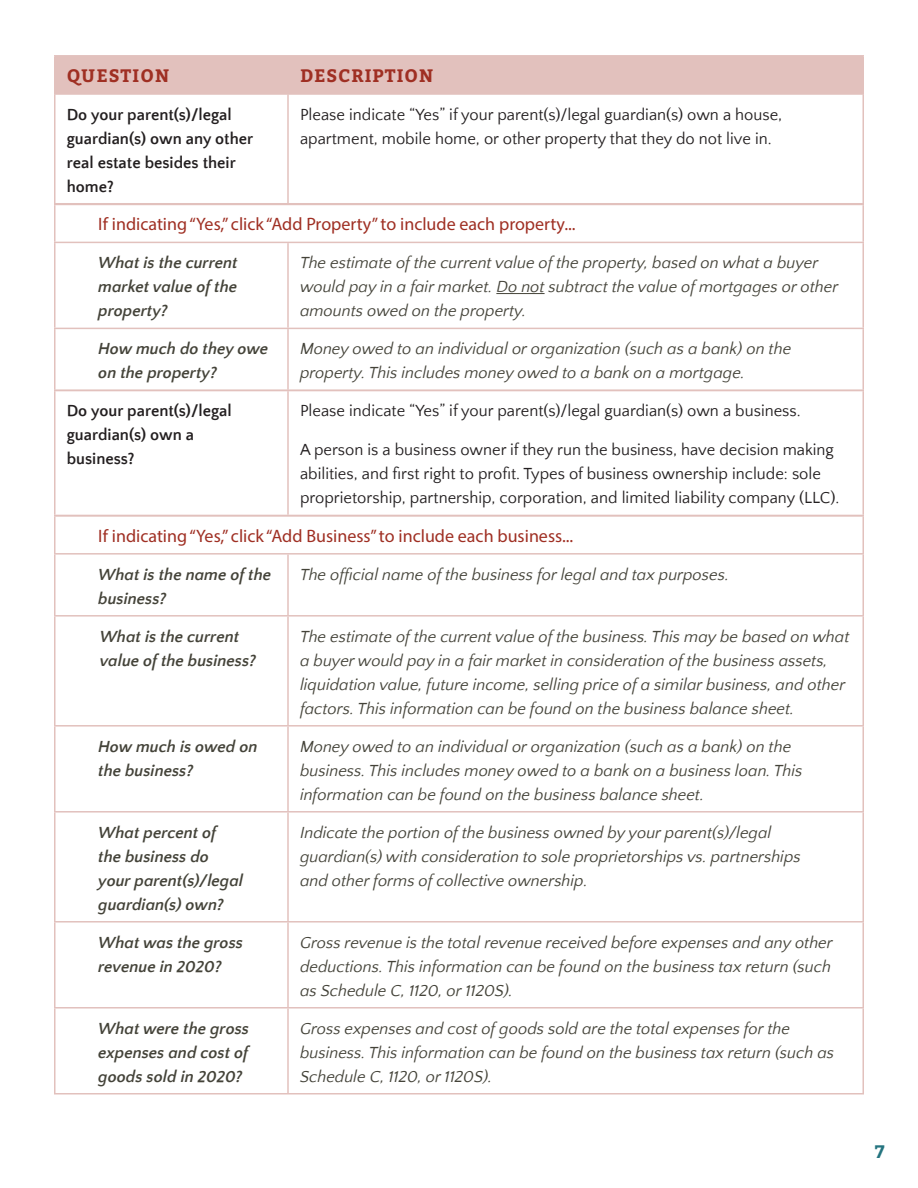
<style>
.page{position:relative;width:918px;height:1188px;background:#fff}
.page>*{position:absolute;margin:0;border:0;box-sizing:border-box;transform-origin:0 0}
.t1{font:18px "Myriad Pro";color:#9f2f23}
.Gold_heading_bold{font:700 18px "Bitter";letter-spacing:.06em;color:#9f2f23}
.t2{font:700 18px "Bitter";color:#24747f}
.t3{font:italic 16.5px/24px "Quattrocento Sans";color:#444339}
.t4{font:16.5px/24px "Quattrocento Sans";color:#231f20}
.t5{font:italic 700 16.5px/24px "Quattrocento Sans";color:#444339}
.t6{font:700 16.5px/24px "Quattrocento Sans";color:#231f20}
</style>
<div class="page">
<hr style="left:54px;top:94px;width:2px;height:109px;background:#e2c1bd">
<hr style="left:287px;top:94px;width:2px;height:109px;background:#e2c1bd">
<hr style="left:862px;top:94px;width:2px;height:109px;background:#e2c1bd">
<hr style="left:54px;top:203px;width:234px;height:1px;background:#e2c1bd">
<hr style="left:288px;top:203px;width:576px;height:1px;background:#e2c1bd">
<hr style="left:54px;top:204px;width:234px;height:1px;background:#e2c1bd">
<hr style="left:54px;top:205px;width:2px;height:37px;background:#e2c1bd">
<hr style="left:288px;top:204px;width:576px;height:1px;background:#e2c1bd">
<hr style="left:862px;top:205px;width:2px;height:37px;background:#e2c1bd">
<hr style="left:54px;top:242px;width:234px;height:1px;background:#e2c1bd">
<hr style="left:54px;top:243px;width:2px;height:85px;background:#e2c1bd">
<hr style="left:288px;top:242px;width:576px;height:1px;background:#e2c1bd">
<hr style="left:287px;top:243px;width:2px;height:85px;background:#e2c1bd">
<hr style="left:862px;top:243px;width:2px;height:85px;background:#e2c1bd">
<hr style="left:54px;top:328px;width:234px;height:1px;background:#e2c1bd">
<hr style="left:54px;top:329px;width:2px;height:61px;background:#e2c1bd">
<hr style="left:288px;top:328px;width:576px;height:1px;background:#e2c1bd">
<hr style="left:287px;top:329px;width:2px;height:61px;background:#e2c1bd">
<hr style="left:862px;top:329px;width:2px;height:61px;background:#e2c1bd">
<hr style="left:496px;top:293px;width:49px;height:1px;background:#444339">
<hr style="left:54px;top:390px;width:234px;height:1px;background:#e2c1bd">
<hr style="left:54px;top:391px;width:2px;height:124px;background:#e2c1bd">
<hr style="left:288px;top:390px;width:576px;height:1px;background:#e2c1bd">
<hr style="left:287px;top:391px;width:2px;height:124px;background:#e2c1bd">
<hr style="left:862px;top:391px;width:2px;height:124px;background:#e2c1bd">
<hr style="left:54px;top:515px;width:234px;height:2px;background:#e2c1bd">
<hr style="left:54px;top:517px;width:2px;height:36px;background:#e2c1bd">
<hr style="left:288px;top:515px;width:576px;height:2px;background:#e2c1bd">
<hr style="left:862px;top:517px;width:2px;height:36px;background:#e2c1bd">
<hr style="left:54px;top:553px;width:234px;height:2px;background:#e2c1bd">
<hr style="left:54px;top:555px;width:2px;height:60px;background:#e2c1bd">
<hr style="left:288px;top:553px;width:576px;height:2px;background:#e2c1bd">
<hr style="left:287px;top:555px;width:2px;height:60px;background:#e2c1bd">
<hr style="left:862px;top:555px;width:2px;height:60px;background:#e2c1bd">
<hr style="left:54px;top:615px;width:234px;height:2px;background:#e2c1bd">
<hr style="left:54px;top:617px;width:2px;height:108px;background:#e2c1bd">
<hr style="left:288px;top:615px;width:576px;height:2px;background:#e2c1bd">
<hr style="left:287px;top:617px;width:2px;height:108px;background:#e2c1bd">
<hr style="left:862px;top:617px;width:2px;height:108px;background:#e2c1bd">
<hr style="left:54px;top:725px;width:234px;height:2px;background:#e2c1bd">
<hr style="left:54px;top:727px;width:2px;height:84px;background:#e2c1bd">
<hr style="left:288px;top:725px;width:576px;height:2px;background:#e2c1bd">
<hr style="left:287px;top:727px;width:2px;height:84px;background:#e2c1bd">
<hr style="left:862px;top:727px;width:2px;height:84px;background:#e2c1bd">
<hr style="left:54px;top:811px;width:234px;height:2px;background:#e2c1bd">
<hr style="left:54px;top:813px;width:2px;height:108px;background:#e2c1bd">
<hr style="left:288px;top:811px;width:576px;height:2px;background:#e2c1bd">
<hr style="left:287px;top:813px;width:2px;height:108px;background:#e2c1bd">
<hr style="left:862px;top:813px;width:2px;height:108px;background:#e2c1bd">
<hr style="left:54px;top:921px;width:234px;height:2px;background:#e2c1bd">
<hr style="left:54px;top:923px;width:2px;height:84px;background:#e2c1bd">
<hr style="left:288px;top:921px;width:576px;height:2px;background:#e2c1bd">
<hr style="left:287px;top:923px;width:2px;height:84px;background:#e2c1bd">
<hr style="left:862px;top:923px;width:2px;height:84px;background:#e2c1bd">
<hr style="left:54px;top:1007px;width:234px;height:2px;background:#e2c1bd">
<hr style="left:54px;top:1009px;width:2px;height:84px;background:#e2c1bd">
<hr style="left:288px;top:1007px;width:576px;height:2px;background:#e2c1bd">
<hr style="left:287px;top:1009px;width:2px;height:84px;background:#e2c1bd">
<hr style="left:862px;top:1009px;width:2px;height:84px;background:#e2c1bd">
<hr style="left:54px;top:1093px;width:234px;height:2px;background:#e2c1bd">
<hr style="left:288px;top:1093px;width:576px;height:2px;background:#e2c1bd">
<div style="left:56px;top:57px;width:806px;height:36px;background:#e2c1bd"></div>
<hr style="left:54px;top:55px;width:234px;height:2px;background:#e2c1bd">
<hr style="left:54px;top:57px;width:2px;height:36px;background:#e2c1bd">
<hr style="left:288px;top:55px;width:576px;height:2px;background:#e2c1bd">
<hr style="left:287px;top:57px;width:2px;height:36px;background:#e2c1bd">
<hr style="left:862px;top:57px;width:2px;height:36px;background:#e2c1bd">
<hr style="left:54px;top:93px;width:234px;height:2px;background:#e2c1bd">
<hr style="left:288px;top:93px;width:576px;height:2px;background:#e2c1bd">
<p class="Gold_heading_bold" style="left:67px;top:65px;width:104px">QUESTION</p>
<p class="Gold_heading_bold" style="left:300px;top:65px;width:135px">DESCRIPTION</p>
<p class="t6" style="left:67px;top:103px;width:188px">Do your parent(s)/legal guardian(s) own any other real estate besides their home?</p>
<p class="t4" style="left:300px;top:103px;width:484px">Please indicate “Yes” if your parent(s)/legal guardian(s) own a house,</p>
<p class="t4" style="left:300px;top:127px;width:473px">apartment, mobile home, or other property that they do not live in.</p>
<p class="t1" style="left:98px;top:213px;width:479px">If indicating “Yes,” click “Add Property” to include each property...</p>
<p class="t5" style="left:98px;top:252px;width:141px;text-align:justify">What is the current market value of the property?</p>
<p class="t3" style="left:300px;top:252px;width:540px">The estimate of the current value of the property, based on what a buyer would pay in a fair market. Do not subtract the value of mortgages or other amounts owed on the property.</p>
<p class="t5" style="left:98px;top:338px;width:172px">How much do they owe on the property?</p>
<p class="t3" style="left:300px;top:338px;width:493px">Money owed to an individual or organization (such as a bank) on the</p>
<p class="t3" style="left:300px;top:362px;width:446px">property. This includes money owed to a bank on a mortgage.</p>
<p class="t6" style="left:67px;top:400px;width:167px">Do your parent(s)/legal guardian(s) own a</p>
<p class="t6" style="left:67px;top:448px;width:69px">business?</p>
<p class="t4" style="left:300px;top:400px;width:502px">Please indicate “Yes” if your parent(s)/legal guardian(s) own a business.</p>
<p class="t4" style="left:300px;top:439px;width:541px">A person is a business owner if they run the business, have decision making abilities, and first right to profit. Types of business ownership include: sole proprietorship, partnership, corporation, and limited liability company (LLC).</p>
<p class="t1" style="left:98px;top:525px;width:476px">If indicating “Yes,” click “Add Business” to include each business...</p>
<p class="t5" style="left:98px;top:563px;width:174px">What is the name of the business?</p>
<p class="t3" style="left:300px;top:563px;width:430px">The official name of the business for legal and tax purposes.</p>
<p class="t5" style="left:100px;top:625px;width:158px">What is the current value of the business?</p>
<p class="t3" style="left:300px;top:625px;width:551px">The estimate of the current value of the business. This may be based on what a buyer would pay in a fair market in consideration of the business assets, liquidation value, future income, selling price of a similar business, and other factors. This information can be found on the business balance sheet.</p>
<p class="t5" style="left:98px;top:735px;width:161px">How much is owed on the business?</p>
<p class="t3" style="left:300px;top:735px;width:493px">Money owed to an individual or organization (such as a bank) on the</p>
<p class="t3" style="left:300px;top:759px;width:504px">business. This includes money owed to a bank on a business loan. This information can be found on the business balance sheet.</p>
<p class="t5" style="left:98px;top:821px;width:146px">What percent of the business do your parent(s)/legal guardian(s) own?</p>
<p class="t3" style="left:300px;top:821px;width:502px">Indicate the portion of the business owned by your parent(s)/legal guardian(s) with consideration to sole proprietorships vs. partnerships</p>
<p class="t3" style="left:300px;top:869px;width:289px">and other forms of collective ownership.</p>
<p class="t5" style="left:98px;top:931px;width:146px">What was the gross</p>
<p class="t5" style="left:98px;top:955px;width:125px">revenue in 2020?</p>
<p class="t3" style="left:300px;top:931px;width:534px;text-align:justify">Gross revenue is the total revenue received before expenses and any other deductions. This information can be found on the business tax return (such as Schedule C, 1120, or 1120S).</p>
<p class="t5" style="left:98px;top:1017px;width:152px;text-align:justify">What were the gross expenses and cost of goods sold in 2020?</p>
<p class="t3" style="left:300px;top:1017px;width:536px">Gross expenses and cost of goods sold are the total expenses for the business. This information can be found on the business tax return (such as<br>Schedule C, 1120, or 1120S).</p>
<p class="t2" style="left:875px;top:1141px;width:11px">7</p>
</div>
